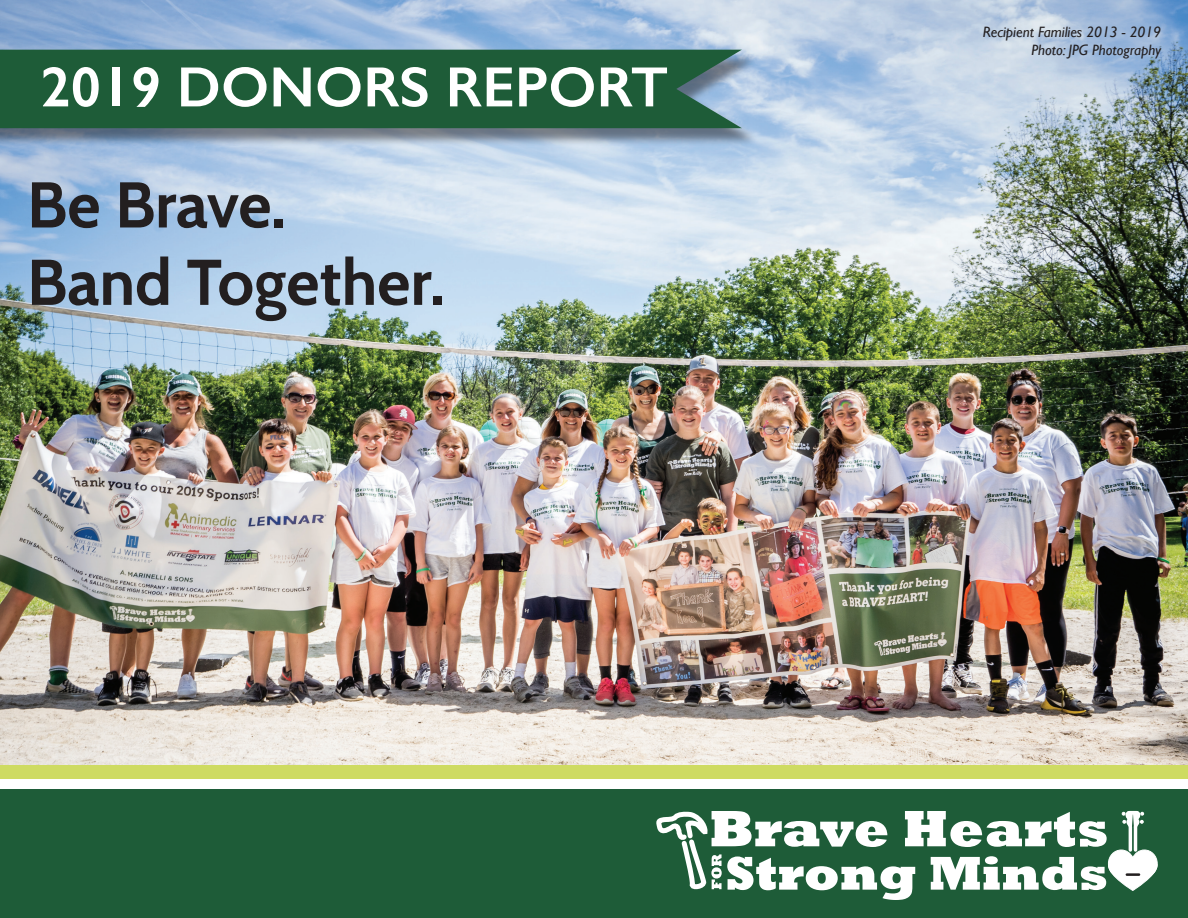
<style>
.page{position:relative;width:1188px;height:918px;background:#fff}
.page>*{position:absolute;margin:0;border:0;box-sizing:border-box;transform-origin:0 0}
.t1{font:700 64.5px/77.4px "Cabin";color:#231f20}
.t2{font:600 57px "Gill Sans";color:#fff}
.t3{font:italic 15px/18px "Gill Sans";color:#231f20;text-align:right}
</style>
<div class="page">
<img style="left:0;top:0;width:1188px;height:766px">
<div style="left:0;top:766px;width:1188px;height:13px;background:#cedb62"></div>
<div style="left:0;top:52px;width:759px;height:94px;background:#231f20;opacity:.5"></div>
<div style="left:0;top:50px;width:742px;height:78px;background:#1e5c38"></div>
<div style="left:0;top:789px;width:1188px;height:129px;background:#1e5c38"></div>
<svg style="left:657px;top:810px;width:501px;height:90px"></svg>
<h2 class="t2" style="left:41px;top:53px;width:629px">2019 DONORS REPORT</h2>
<h1 class="t1" style="left:27px;top:162px;width:419px">Be Brave.<br>Band Together.</h1>
<p class="t3" style="left:983px;top:24px;width:180px">Recipient Families 2013 - 2019<br>Photo: JPG Photography</p>
</div>
